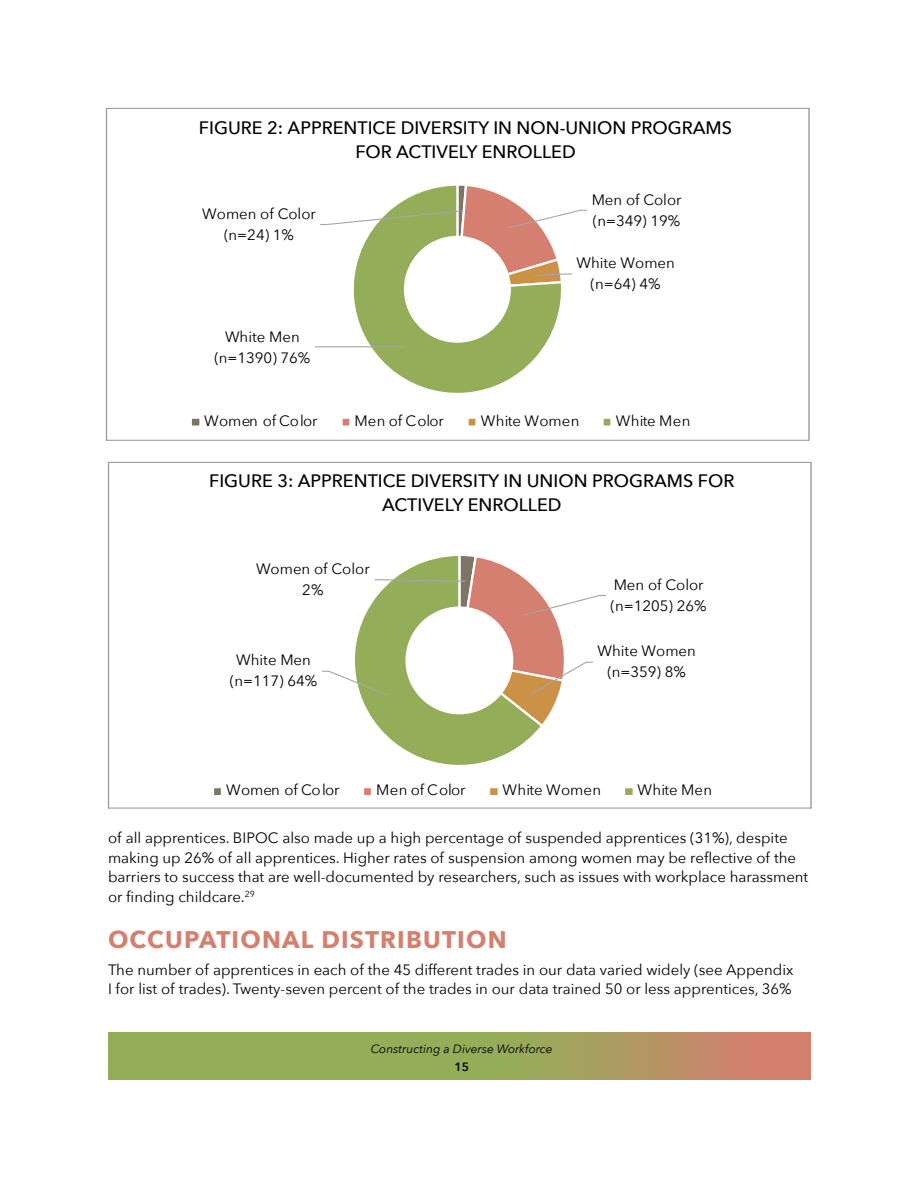
<style>
.page{position:relative;width:918px;height:1188px;background:#fff}
.page>*{position:absolute;margin:0;border:0;box-sizing:border-box;transform-origin:0 0}
.Subhead{font:700 24px "Avenir Next";letter-spacing:.05em;color:#d3806f}
.t1{font:500 18px/24px "Avenir Next";color:#000;text-align:center}
.Body_text{font:15px/21px "Avenir Next";color:#000;text-align:center}
.t2{font:italic 12px "Avenir Next";color:#000}
.t3{font:600 12px "Avenir Next";color:#000}
</style>
<div class="page">
<svg style="left:108px;top:1033px;width:702px;height:47px;background:#a3a15e"></svg>
<svg style="left:191px;top:185px;width:420px;height:241px"></svg>
<svg style="left:214px;top:556px;width:419px;height:239px"></svg>
<p class="t1" style="left:199px;top:115px;width:535px">FIGURE 2: APPRENTICE DIVERSITY IN NON-UNION PROGRAMS<br>FOR ACTIVELY ENROLLED</p>
<p class="Body_text" style="left:202px;top:202px;width:115px">Women of Color (n=24) 1%</p>
<p class="Body_text" style="left:214px;top:325px;width:98px">White Men (n=1390) 76%</p>
<p class="Body_text" style="left:592px;top:189px;width:91px;text-align:left">Men of Color (n=349) 19%</p>
<p class="Body_text" style="left:576px;top:252px;width:100px">White Women (n=64) 4%</p>
<p class="Body_text" style="left:204px;top:409px;width:115px">Women of Color</p>
<p class="Body_text" style="left:354px;top:409px;width:91px">Men of Color</p>
<p class="Body_text" style="left:481px;top:409px;width:100px">White Women</p>
<p class="Body_text" style="left:616px;top:409px;width:76px">White Men</p>
<p class="t1" style="left:209px;top:469px;width:527px">FIGURE 3: APPRENTICE DIVERSITY IN UNION PROGRAMS FOR<br>ACTIVELY ENROLLED</p>
<p class="Body_text" style="left:256px;top:558px;width:115px">Women of Color<br>2%</p>
<p class="Body_text" style="left:230px;top:649px;width:89px">White Men (n=117) 64%</p>
<p class="Body_text" style="left:611px;top:574px;width:98px;text-align:left">Men of Color (n=1205) 26%</p>
<p class="Body_text" style="left:598px;top:640px;width:100px">White Women (n=359) 8%</p>
<p class="Body_text" style="left:226px;top:779px;width:115px">Women of Color</p>
<p class="Body_text" style="left:376px;top:779px;width:91px">Men of Color</p>
<p class="Body_text" style="left:503px;top:779px;width:100px">White Women</p>
<p class="Body_text" style="left:638px;top:779px;width:76px">White Men</p>
<p class="Body_text" style="left:108px;top:828px;width:702px;line-height:19.5px;text-align:left">of all apprentices. BIPOC also made up a high percentage of suspended apprentices (31%), despite making up 26% of all apprentices. Higher rates of suspension among women may be reflective of the barriers to success that are well-documented by researchers, such as issues with workplace harassment or finding childcare.<sup>29</sup></p>
<p class="Subhead" style="left:108px;top:919px;width:400px">OCCUPATIONAL DISTRIBUTION</p>
<p class="Body_text" style="left:108px;top:959px;width:687px;line-height:19.5px;text-align:left">The number of apprentices in each of the 45 different trades in our data varied widely (see Appendix<br>I for list of trades). Twenty-seven percent of the trades in our data trained 50 or less apprentices, 36%</p>
<p class="t2" style="left:371px;top:1038px;width:183px">Constructing a Diverse Workforce</p>
<p class="t3" style="left:454px;top:1056px;width:16px">15</p>
</div>
